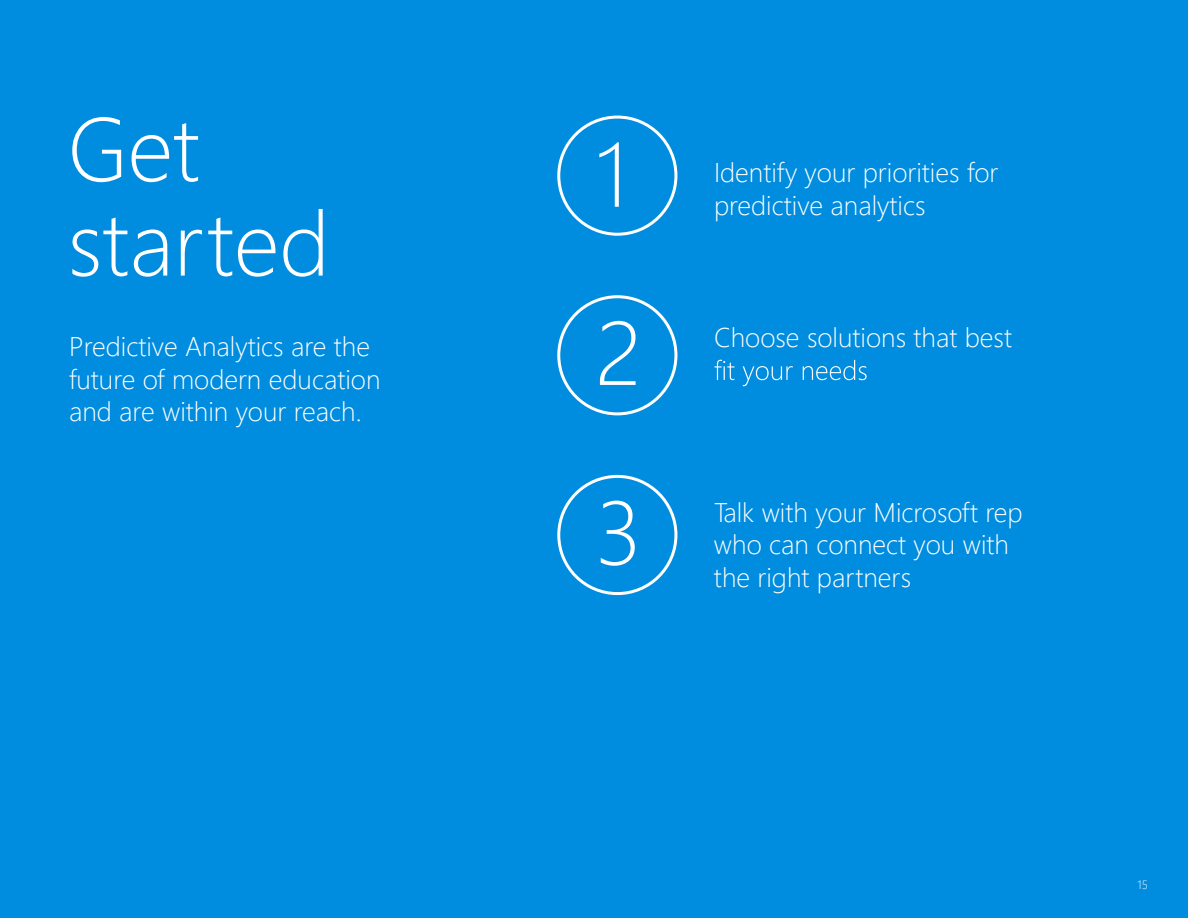
<style>
.page{position:relative;width:1188px;height:918px;background:#008ddf}
.page>*{position:absolute;margin:0;border:0;box-sizing:border-box;transform-origin:0 0}
.t1{font:300 90px/178.9px "Segoe UI";color:#fff}
.t2{font:300 27px/32.4px "Segoe UI";color:#fff}
.t3{font:300 12px "Segoe UI";color:#fff}
</style>
<div class="page">
<svg style="left:714px;top:360px;width:153px;height:26px"></svg>
<div style="left:557px;top:116px;width:120px;height:120px;border:3px solid #fff;border-radius:50%"></div>
<div style="left:557px;top:295px;width:120px;height:120px;border:3px solid #fff;border-radius:50%"></div>
<div style="left:557px;top:475px;width:120px;height:120px;border:3px solid #fff;border-radius:50%"></div>
<h1 class="t1" style="left:68px;top:93px;width:264px;line-height:94.5px">Get started</h1>
<p class="t2" style="left:69px;top:328px;width:313px">Predictive Analytics are the future of modern education and are within your reach.</p>
<h1 class="t1" style="left:596px;top:77px;width:48px">1<br>2<br>3</h1>
<p class="t2" style="left:714px;top:154px;width:286px">Identify your priorities for predictive analytics</p>
<p class="t2" style="left:714px;top:319px;width:300px">Choose solutions that best</p>
<p class="t2" style="left:714px;top:493px;width:310px">Talk with your Microsoft rep who can connect you with the right partners</p>
<p class="t3" style="left:1138px;top:874px;width:12px">15</p>
</div>
